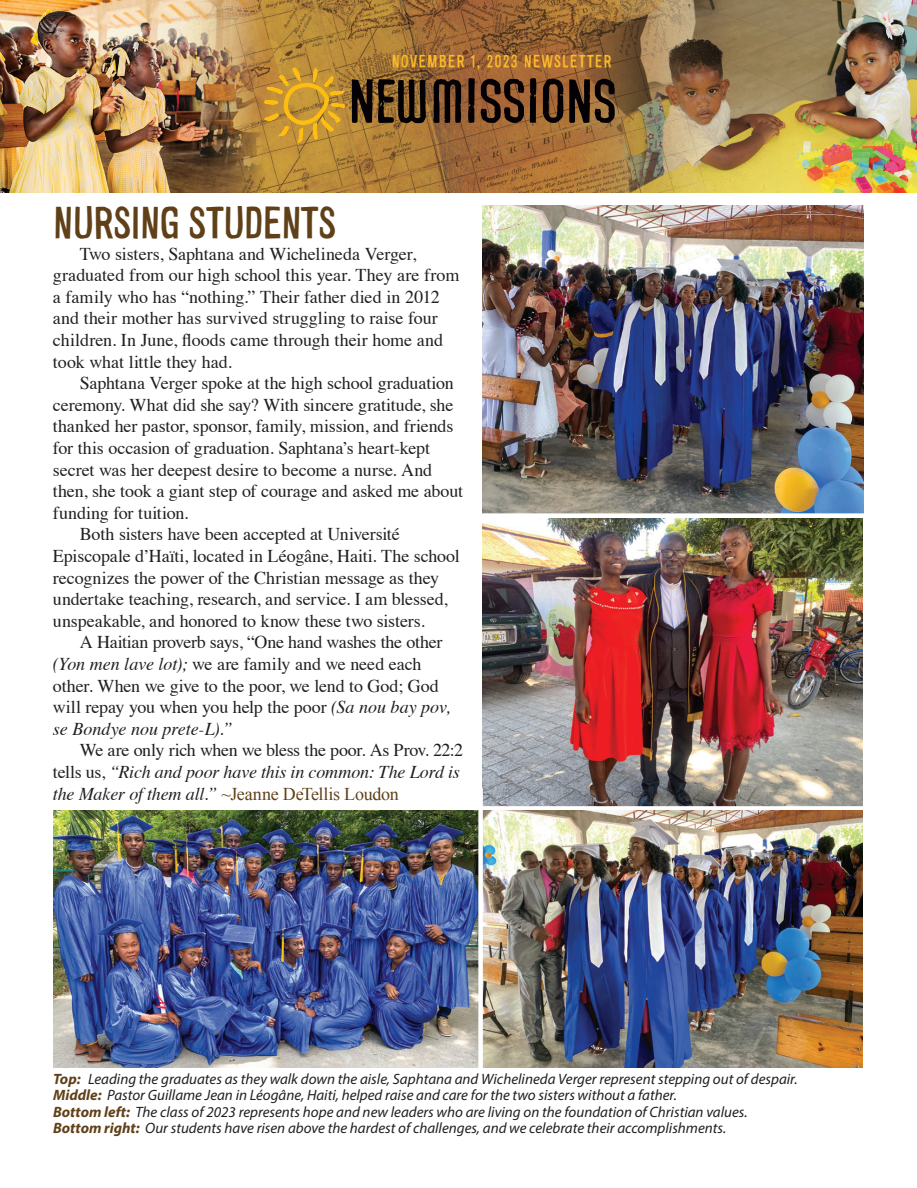
<style>
.page{position:relative;width:917px;height:1188px;background:#fff}
.page>*{position:absolute;margin:0;border:0;box-sizing:border-box;transform-origin:0 0}
.t1{font:42px "Alsina Ultrajada";letter-spacing:-.03em;color:#604018}
.t2{font:18px/21.6px "Times";letter-spacing:-.005em;color:#231f20}
.t3{font:18px "Times New Roman";letter-spacing:-.015em;color:#604018}
.t4{font:italic 18px "Times";letter-spacing:-.005em;color:#231f20}
.t5{font:16.5px "Alsina Ultrajada";letter-spacing:.055em;color:#fdbb29}
.t6{font:italic 15px/16.5px "Myriad Pro";color:#231f20}
.s1{font-style:italic}
.s2{font-family:"Times";font-style:italic;color:#231f20}
.s3{font-weight:700;color:#604018}
</style>
<div class="page">
<img style="left:0;top:0;width:917px;height:192px">
<img style="left:483px;top:519px;width:380px;height:287px">
<img style="left:483px;top:205px;width:380px;height:308px">
<svg style="left:264px;top:68px;width:81px;height:76px;background:#ca9730"></svg>
<svg style="left:352px;top:79px;width:74px;height:44px;background:#49331a"></svg>
<svg style="left:433px;top:79px;width:28px;height:44px"></svg>
<svg style="left:468px;top:78px;width:7px;height:45px"></svg>
<svg style="left:481px;top:79px;width:43px;height:44px;background:#53321e"></svg>
<svg style="left:530px;top:78px;width:6px;height:45px"></svg>
<svg style="left:543px;top:79px;width:20px;height:44px"></svg>
<svg style="left:569px;top:79px;width:46px;height:44px;background:#49321e"></svg>
<img style="left:483px;top:811px;width:380px;height:256px">
<img style="left:53px;top:811px;width:425px;height:256px">
<h1 class="t1" style="left:53px;top:192px;width:286px">NURSING STUDENTS</h1>
<p class="t5" style="left:392px;top:49px;width:221px">NOVEMBER 1, 2023 NEWSLETTER</p>
<p class="t2" style="left:53px;top:241px;width:408px;text-indent:27px">Two sisters, Saphtana and Wichelineda Verger, graduated from our high school this year. They are from a family who has “nothing.” Their father died in 2012 and their mother has survived struggling to raise four children. In June, floods came through their home and took what little they had.</p>
<p class="t2" style="left:80px;top:371px;width:375px">Saphtana Verger spoke at the high school graduation</p>
<p class="t2" style="left:53px;top:392px;width:402px">ceremony. What did she say? With sincere gratitude, she</p>
<p class="t2" style="left:53px;top:414px;width:402px">thanked her pastor, sponsor, family, mission, and friends</p>
<p class="t2" style="left:53px;top:436px;width:379px">for this occasion of graduation. Saphtana̓s heart-kept</p>
<p class="t2" style="left:53px;top:457px;width:381px">secret was her deepest desire to become a nurse. And</p>
<p class="t2" style="left:53px;top:479px;width:412px">then, she took a giant step of courage and asked me about</p>
<p class="t2" style="left:53px;top:500px;width:137px">funding for tuition.</p>
<p class="t2" style="left:80px;top:522px;width:321px">Both sisters have been accepted at Université</p>
<p class="t2" style="left:53px;top:544px;width:408px">Episcopale d̓Haïti, located in Léogâne, Haiti. The school</p>
<p class="t2" style="left:53px;top:565px;width:388px">recognizes the power of the Christian message as they</p>
<p class="t2" style="left:53px;top:587px;width:396px">undertake teaching, research, and service. I am blessed,</p>
<p class="t2" style="left:53px;top:608px;width:373px">unspeakable, and honored to know these two sisters.</p>
<p class="t2" style="left:80px;top:630px;width:364px">A Haitian proverb says, “One hand washes the other</p>
<p class="t2" style="left:53px;top:652px;width:370px"><span class="s1">(Yon men lave lot);</span> we are family and we need each</p>
<p class="t2" style="left:53px;top:673px;width:387px">other. When we give to the poor, we lend to God; God</p>
<p class="t2" style="left:53px;top:695px;width:399px">will repay you when you help the poor <span class="s1">(Sa nou bay pov,</span></p>
<p class="t4" style="left:53px;top:713px;width:181px">se Bondye nou prete-L).”</p>
<p class="t2" style="left:53px;top:738px;width:412px;text-align:right">We are only rich when we bless the poor. As Prov. 22:2 tells us, <span class="s1">“Rich and poor have this in common: The Lord is</span></p>
<p class="t3" style="left:53px;top:781px;width:348px"><span class="s2">the Maker of them all.”</span> ~Jeanne DeTellis Loudon</p>
<p class="t6" style="left:53px;top:1070px;width:746px"><span class="s3">Top:</span> Leading the graduates as they walk down the aisle, Saphtana and Wichelineda Verger represent stepping out of despair.<br><span class="s3">Middle:</span> Pastor Guillame Jean in Léogâne, Haiti, helped raise and care for the two sisters without a father.<br><span class="s3">Bottom left:</span> The class of 2023 represents hope and new leaders who are living on the foundation of Christian values.<br><span class="s3">Bottom right:</span> Our students have risen above the hardest of challenges, and we celebrate their accomplishments.</p>
</div>
